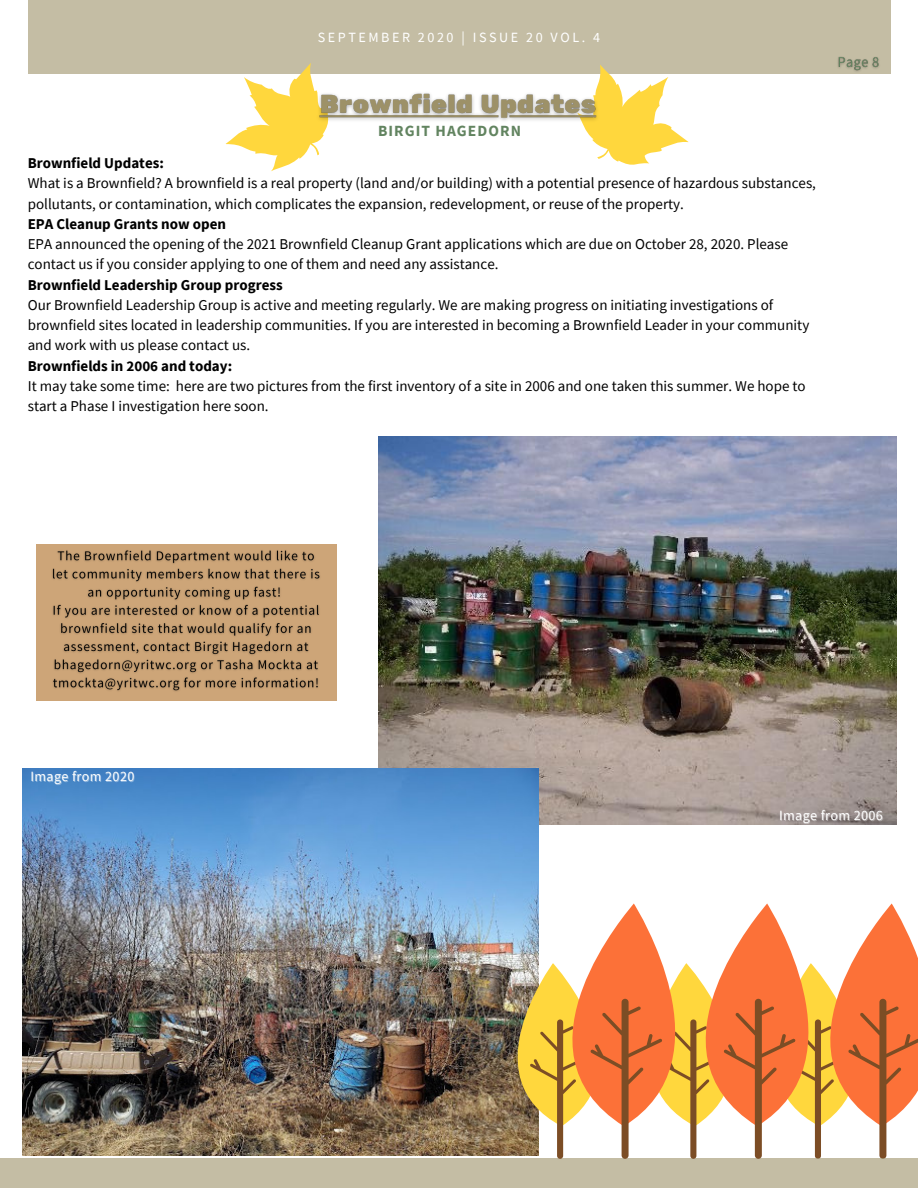
<style>
.page{position:relative;width:918px;height:1188px;background:#fff}
.page>*{position:absolute;margin:0;border:0;box-sizing:border-box;transform-origin:0 0}
.t1{font:700 15.45px "Source Sans Pro";letter-spacing:.07em;color:#628460}
.t2{font:15px/20.2px "Source Sans Pro";color:#000}
.t3{font:700 15px "Source Sans Pro";color:#000}
.t4{font:14.1px "Source Sans Pro";letter-spacing:.18em;color:#fff}
.t5{font:14.1px "Source Sans Pro";letter-spacing:.025em;color:#fff}
</style>
<div class="page">
<div style="left:28px;top:0;width:863px;height:74px;background:#c4bda4"></div>
<div style="left:0;top:1159px;width:918px;height:29px;background:#c4bda4"></div>
<img style="left:378px;top:436px;width:519px;height:388px">
<img style="left:23px;top:769px;width:515px;height:387px">
<svg style="left:225px;top:63px;width:102px;height:109px"></svg>
<svg style="left:584px;top:65px;width:105px;height:100px"></svg>
<svg style="left:518px;top:903px;width:400px;height:256px"></svg>
<img style="left:314px;top:87px;width:288px;height:39px">
<div style="left:36px;top:544px;width:301px;height:157px;background:#cda578"></div>
<img style="left:52px;top:550px;width:268px;height:141px">
<img style="left:838px;top:56px;width:41px;height:16px">
<p class="t4" style="left:318px;top:28px;width:284px">SEPTEMBER 2020 | ISSUE 20 VOL. 4</p>
<p class="t1" style="left:378px;top:121px;width:145px">BIRGIT HAGEDORN</p>
<p class="t3" style="left:28px;top:153px;width:138px">Brownfield Updates:</p>
<p class="t2" style="left:28px;top:173px;width:790px">What is a Brownfield? A brownfield is a real property (land and/or building) with a potential presence of hazardous substances, pollutants, or contamination, which complicates the expansion, redevelopment, or reuse of the property.</p>
<p class="t3" style="left:28px;top:214px;width:200px">EPA Cleanup Grants now open</p>
<p class="t2" style="left:28px;top:234px;width:762px">EPA announced the opening of the 2021 Brownfield Cleanup Grant applications which are due on October 28, 2020. Please contact us if you consider applying to one of them and need any assistance.</p>
<p class="t3" style="left:28px;top:275px;width:257px">Brownfield Leadership Group progress</p>
<p class="t2" style="left:28px;top:295px;width:783px">Our Brownfield Leadership Group is active and meeting regularly. We are making progress on initiating investigations of brownfield sites located in leadership communities. If you are interested in becoming a Brownfield Leader in your community and work with us please contact us.</p>
<p class="t3" style="left:28px;top:356px;width:206px">Brownfields in 2006 and today:</p>
<p class="t2" style="left:28px;top:376px;width:779px">It may take some time: here are two pictures from the first inventory of a site in 2006 and one taken this summer. We hope to start a Phase I investigation here soon.</p>
<p class="t5" style="left:30px;top:768px;width:105px">Image from 2020</p>
<p class="t5" style="left:779px;top:806px;width:105px">Image from 2006</p>
</div>
